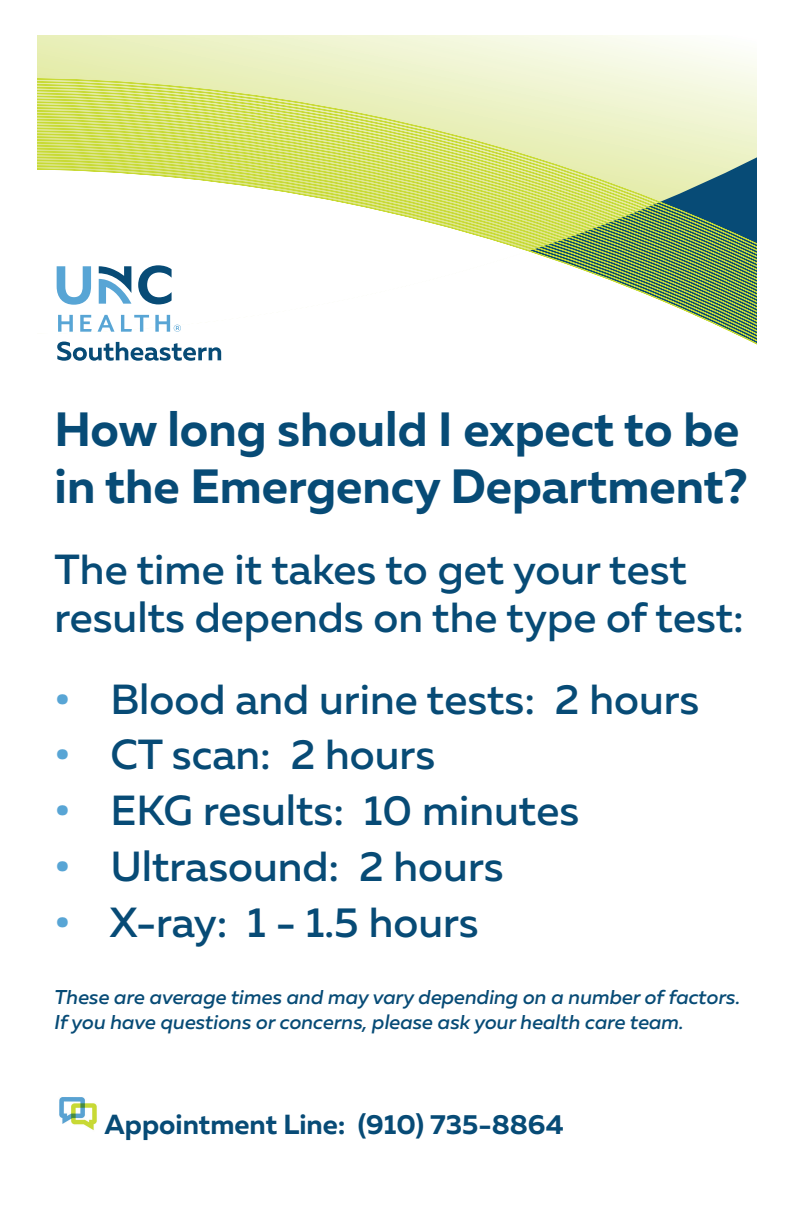
<style>
.page{position:relative;width:792px;height:1224px;background:#fff}
.page>*{position:absolute;margin:0;border:0;box-sizing:border-box;transform-origin:0 0}
.t1{font:700 48px/57.2px "Muller";color:#074b76}
.t2{font:500 42px/48px "Muller";color:#074b76}
.t3{font:700 27.6px "Muller";color:#074b76}
.t4{font:italic 500 20px/25px "Muller";color:#074b76}
.s1{font-weight:700;color:#58a5d5}
</style>
<div class="page">
<svg style="left:38px;top:36px;width:718px;height:42px;background:#eff4d1"></svg>
<svg style="left:38px;top:78px;width:718px;height:283px"></svg>
<svg style="left:57px;top:342px;width:164px;height:19px"></svg>
<svg style="left:57px;top:265px;width:124px;height:67px"></svg>
<img style="left:59px;top:1097px;width:38px;height:33px">
<p class="t1" style="left:55px;top:401px;width:695px">How long should I expect to be in the Emergency Department?</p>
<p class="t2" style="left:55px;top:545px;width:691px">The time it takes to get your test results depends on the type of test:</p>
<p class="t2" style="left:55px;top:675px;width:646px"><span class="s1">•</span> Blood and urine tests: 2 hours</p>
<p class="t2" style="left:55px;top:730px;width:382px"><span class="s1">•</span> CT scan: 2 hours</p>
<p class="t2" style="left:55px;top:786px;width:526px"><span class="s1">•</span> EKG results: 10 minutes</p>
<p class="t2" style="left:55px;top:842px;width:451px"><span class="s1">•</span> Ultrasound: 2 hours</p>
<p class="t2" style="left:55px;top:898px;width:426px"><span class="s1">•</span> X-ray: 1 - 1.5 hours</p>
<p class="t4" style="left:55px;top:984px;width:687px">These are average times and may vary depending on a number of factors.<br>If you have questions or concerns, please ask your health care team.</p>
<p class="t3" style="left:105px;top:1107px;width:461px">Appointment Line: (910) 735-8864</p>
</div>
